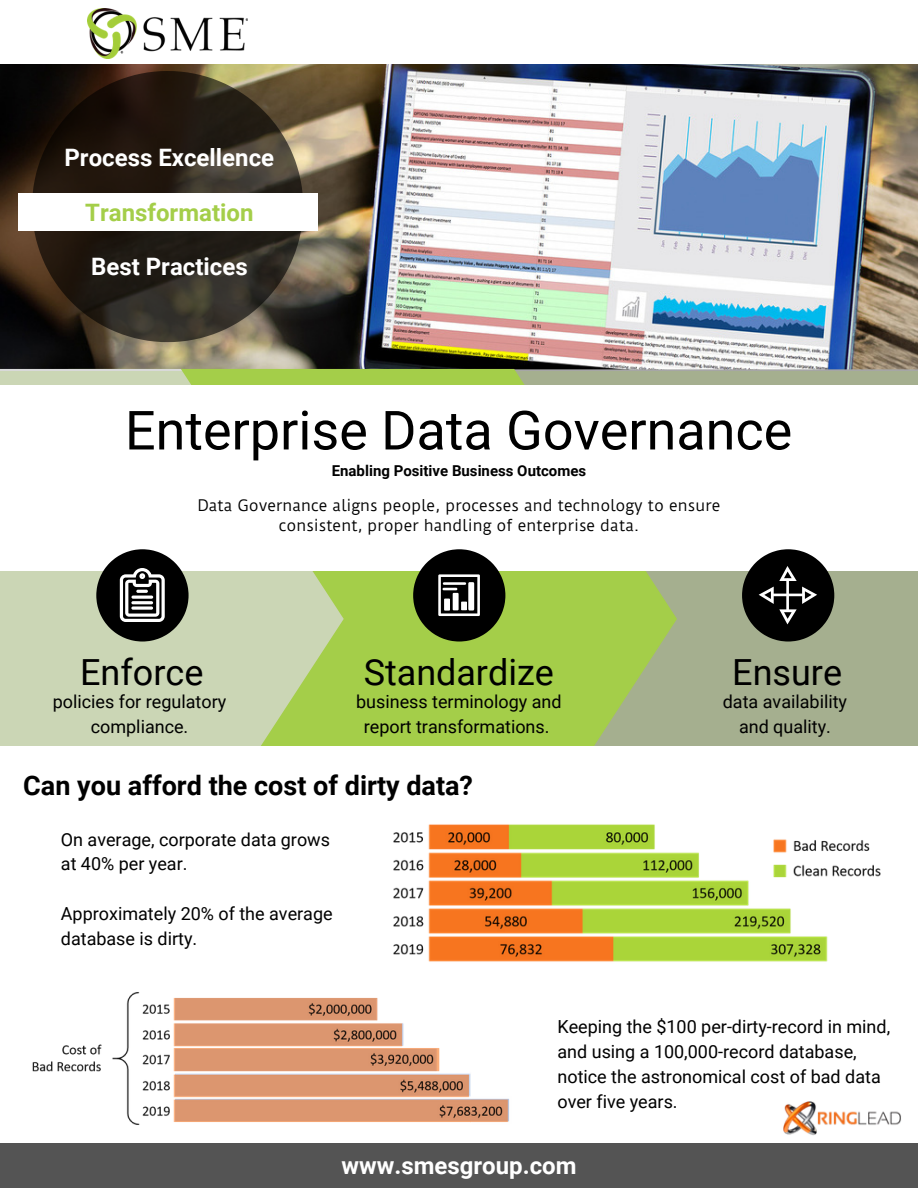
<style>
.page{position:relative;width:918px;height:1188px;background:#fff}
.page>*{position:absolute;margin:0;border:0;box-sizing:border-box;transform-origin:0 0}
.t1{font:54px "Roboto";color:#000}
.t2{font:36px "Roboto";color:#000}
.t3{font:700 27px "Roboto";color:#000}
.t4{font:700 24px "Roboto";color:#fff}
.t5{font:700 24px "Roboto";color:#a4ce49}
.t6{font:18px/24.8px "Roboto";color:#000;text-align:center}
.t7{font:15px/20.2px "Duru Sans";color:#000;text-align:center}
.t8{font:700 15px "Roboto";color:#000}
</style>
<div class="page">
<img style="left:0;top:65px;width:918px;height:304px">
<svg style="left:32px;top:71px;width:271px;height:271px;background:#32291f"></svg>
<svg style="left:0;top:371px;width:918px;height:375px;background:#b0c781"></svg>
<div style="left:0;top:385px;width:918px;height:186px;background:#fff"></div>
<div style="left:18px;top:193px;width:299px;height:38px;background:#fff"></div>
<svg style="left:96px;top:549px;width:93px;height:93px"></svg>
<hr style="left:131px;top:596px;width:22px;height:3px;background:#fff;border-radius:2px">
<hr style="left:131px;top:601px;width:22px;height:3px;background:#fff;border-radius:2px">
<svg style="left:131px;top:606px;width:22px;height:4px"></svg>
<div style="left:0;top:1143px;width:918px;height:45px;background:#545454"></div>
<img style="left:88px;top:9px;width:160px;height:49px">
<img style="left:393px;top:824px;width:488px;height:138px">
<img style="left:32px;top:992px;width:477px;height:133px">
<svg style="left:413px;top:549px;width:92px;height:93px"></svg>
<hr style="left:443px;top:582px;width:23px;height:3px;background:#fff">
<svg style="left:742px;top:549px;width:92px;height:93px;background:#3e3f3b"></svg>
<img style="left:784px;top:1101px;width:117px;height:34px">
<h3 class="t4" style="left:64px;top:143px;width:211px">Process Excellence</h3>
<h3 class="t5" style="left:85px;top:199px;width:170px">Transformation</h3>
<h3 class="t4" style="left:91px;top:253px;width:158px">Best Practices</h3>
<h1 class="t1" style="left:125px;top:399px;width:669px">Enterprise Data Governance</h1>
<p class="t8" style="left:332px;top:462px;width:256px">Enabling Positive Business Outcomes</p>
<p class="t7" style="left:198px;top:495px;width:524px">Data Governance aligns people, processes and technology to ensure consistent, proper handling of enterprise data.</p>
<h2 class="t2" style="left:80px;top:652px;width:125px">Enforce</h2>
<h2 class="t2" style="left:364px;top:651px;width:192px">Standardize</h2>
<h2 class="t2" style="left:732px;top:651px;width:111px">Ensure</h2>
<p class="t6" style="left:53px;top:690px;width:175px">policies for regulatory compliance.</p>
<p class="t6" style="left:723px;top:690px;width:126px">data availability and quality.</p>
<p class="t6" style="left:356px;top:690px;width:207px">business terminology and report transformations.</p>
<h3 class="t3" style="left:23px;top:770px;width:451px">Can you afford the cost of dirty data?</h3>
<p class="t6" style="left:61px;top:827px;width:271px;text-align:left">On average, corporate data grows at 40% per year.</p>
<p class="t6" style="left:61px;top:901px;width:273px;text-align:left">Approximately 20% of the average database is dirty.</p>
<p class="t6" style="left:558px;top:1015px;width:334px;text-align:left">Keeping the $100 per-dirty-record in mind, and using a 100,000-record database, notice the astronomical cost of bad data over five years.</p>
<h3 class="t4" style="left:341px;top:1152px;width:237px">www.smesgroup.com</h3>
</div>
